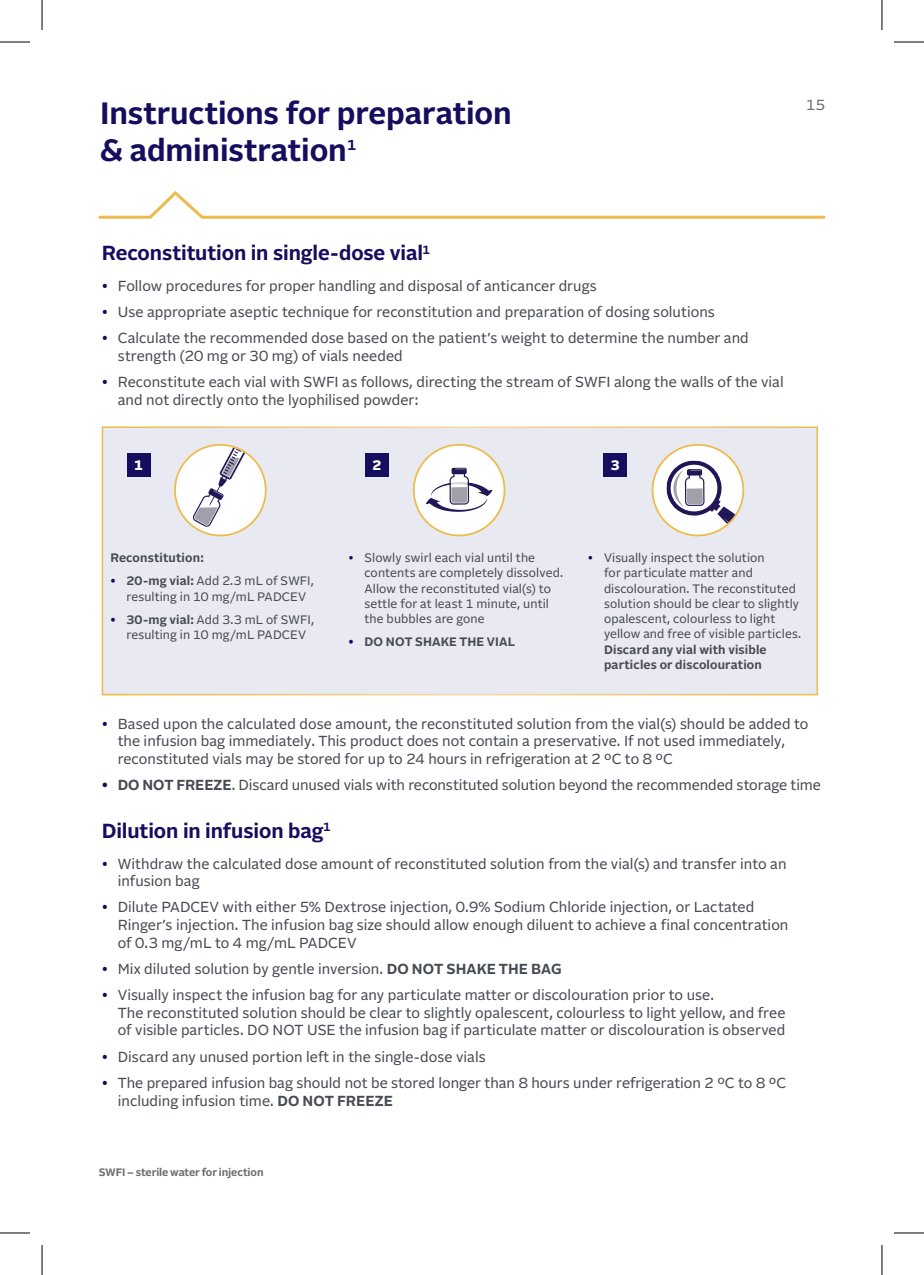
<style>
.page{position:relative;width:924px;height:1275px;background:#fff}
.page>*{position:absolute;margin:0;border:0;box-sizing:border-box;transform-origin:0 0}
.t1{font:700 30.8px/37px "Alrightv 2 Normal LT";letter-spacing:-.005em;color:#150d5e}
.t2{font:700 20.4px "Alrightv 2 Normal LT";letter-spacing:-.005em;color:#150d5e}
.t3{font:14.6px/17.6px "Alrightv 2 Normal LT";color:#464b54}
.t4{font:14.6px "Alrightv 2 Normal LT";color:#6c6d70}
.t5{font:900 13.8px "Alrightv 2 Normal LT";color:#fff}
.t6{font:12.2px/15.2px "Alrightv 2 Normal LT";letter-spacing:.01em;color:#464b54}
.t7{font:700 12.2px/15.2px "Alrightv 2 Normal LT";letter-spacing:.015em;color:#464b54}
.t8{font:700 10.8px "Alrightv 2 Normal LT";letter-spacing:-.01em;color:#6c6d70}
.s1{color:#150d5e}
.s2{font-weight:700;color:#150d5e}
.s3{font-weight:700}
</style>
<div class="page">
<svg style="left:98px;top:191px;width:728px;height:28px"></svg>
<div style="left:102px;top:427px;width:714px;height:267px;background:#e9e9f1"></div>
<div style="left:102px;top:426px;width:715px;height:269px;border:2px solid #fff"></div>
<div style="left:127px;top:453px;width:23px;height:24px;background:#150d5e"></div>
<div style="left:365px;top:453px;width:23px;height:24px;background:#150d5e"></div>
<div style="left:603px;top:453px;width:23px;height:24px;background:#150d5e"></div>
<div style="left:175px;top:445px;width:90px;height:90px;background:#fff;border-radius:50%"></div>
<svg style="left:193px;top:445px;width:64px;height:82px"></svg>
<div style="left:174px;top:444px;width:92px;height:92px;border:2px solid #ecbc4d;border-radius:50%"></div>
<div style="left:652px;top:445px;width:91px;height:90px;background:#fff;border-radius:50%"></div>
<svg style="left:666px;top:460px;width:77px;height:75px"></svg>
<div style="left:651px;top:444px;width:92px;height:92px;border:2px solid #ecbc4d;border-radius:50%"></div>
<div style="left:413px;top:445px;width:91px;height:90px;background:#fff;border-radius:50%"></div>
<svg style="left:426px;top:468px;width:66px;height:44px"></svg>
<div style="left:412px;top:444px;width:93px;height:92px;border:2px solid #ecbc4d;border-radius:50%"></div>
<hr style="left:0;top:42px;width:30px;height:1px;background:#000">
<hr style="left:893px;top:42px;width:30px;height:1px;background:#000">
<hr style="left:0;top:1232px;width:30px;height:1px;background:#000">
<hr style="left:893px;top:1232px;width:30px;height:1px;background:#000">
<hr style="left:42px;top:0;width:1px;height:30px;background:#000">
<hr style="left:42px;top:1245px;width:1px;height:30px;background:#000">
<hr style="left:881px;top:0;width:1px;height:30px;background:#000">
<hr style="left:881px;top:1245px;width:1px;height:30px;background:#000">
<h1 class="t1" style="left:100px;top:93px;width:413px">Instructions for preparation &amp; administration<sup>1</sup></h1>
<p class="t4" style="left:805px;top:95px;width:20px">15</p>
<h2 class="t2" style="left:102px;top:238px;width:330px">Reconstitution in single-dose vial<sup>1</sup></h2>
<p class="t3" style="left:102px;top:276px;width:496px"><span class="s1">•</span> Follow procedures for proper handling and disposal of anticancer drugs</p>
<p class="t3" style="left:102px;top:302px;width:614px"><span class="s1">•</span> Use appropriate aseptic technique for reconstitution and preparation of dosing solutions</p>
<p class="t3" style="left:118px;top:329px;width:632px;text-indent:-16px"><span class="s1">•</span> Calculate the recommended dose based on the patient’s weight to determine the number and strength (20 mg or 30 mg) of vials needed</p>
<p class="t3" style="left:118px;top:373px;width:667px;text-indent:-16px"><span class="s1">•</span> Reconstitute each vial with SWFI as follows, directing the stream of SWFI along the walls of the vial and not directly onto the lyophilised powder:</p>
<p class="t5" style="left:134px;top:455px;width:10px">1</p>
<p class="t5" style="left:372px;top:455px;width:10px">2</p>
<p class="t5" style="left:610px;top:455px;width:10px">3</p>
<p class="t7" style="left:110px;top:549px;width:95px">Reconstitution:</p>
<p class="t6" style="left:126px;top:573px;width:189px;text-indent:-16px"><span class="s2">•</span> <span class="s3">20-mg vial:</span> Add 2.3 mL of SWFI, resulting in 10 mg/mL PADCEV</p>
<p class="t6" style="left:126px;top:611px;width:189px;text-indent:-16px"><span class="s2">•</span> <span class="s3">30-mg vial:</span> Add 3.3 mL of SWFI, resulting in 10 mg/mL PADCEV</p>
<p class="t6" style="left:364px;top:549px;width:200px;text-indent:-16px"><span class="s1">•</span> Slowly swirl each vial until the contents are completely dissolved.<br>Allow the reconstituted vial(s) to settle for at least 1 minute, until the bubbles are gone</p>
<p class="t7" style="left:348px;top:634px;width:168px"><span class="s1">•</span> DO NOT SHAKE THE VIAL</p>
<p class="t6" style="left:603px;top:549px;width:199px;text-indent:-16px"><span class="s1">•</span> Visually inspect the solution<br>for particulate matter and discolouration. The reconstituted solution should be clear to slightly opalescent, colourless to light yellow and free of visible particles.</p>
<p class="t7" style="left:603px;top:641px;width:164px">Discard any vial with visible particles or discolouration</p>
<p class="t3" style="left:118px;top:714px;width:691px;text-indent:-16px"><span class="s1">•</span> Based upon the calculated dose amount, the reconstituted solution from the vial(s) should be added to the infusion bag immediately. This product does not contain a preservative. If not used immediately, reconstituted vials may be stored for up to 24 hours in refrigeration at 2 ºC to 8 ºC</p>
<p class="t3" style="left:102px;top:775px;width:720px"><span class="s2">•</span> <span class="s3">DO NOT FREEZE</span>. Discard unused vials with reconstituted solution beyond the recommended storage time</p>
<h2 class="t2" style="left:102px;top:816px;width:230px">Dilution in infusion bag<sup>1</sup></h2>
<p class="t3" style="left:118px;top:854px;width:670px;text-indent:-16px"><span class="s1">•</span> Withdraw the calculated dose amount of reconstituted solution from the vial(s) and transfer into an infusion bag</p>
<p class="t3" style="left:118px;top:897px;width:672px;text-indent:-16px"><span class="s1">•</span> Dilute PADCEV with either 5% Dextrose injection, 0.9% Sodium Chloride injection, or Lactated<br>Ringer’s injection. The infusion bag size should allow enough diluent to achieve a final concentration of 0.3 mg/mL to 4 mg/mL PADCEV</p>
<p class="t3" style="left:102px;top:959px;width:461px"><span class="s1">•</span> Mix diluted solution by gentle inversion. <span class="s3">DO NOT SHAKE THE BAG</span></p>
<p class="t3" style="left:118px;top:985px;width:668px;text-indent:-16px"><span class="s1">•</span> Visually inspect the infusion bag for any particulate matter or discolouration prior to use.<br>The reconstituted solution should be clear to slightly opalescent, colourless to light yellow, and free of visible particles. DO NOT USE the infusion bag if particulate matter or discolouration is observed</p>
<p class="t3" style="left:102px;top:1047px;width:385px"><span class="s1">•</span> Discard any unused portion left in the single-dose vials</p>
<p class="t3" style="left:118px;top:1073px;width:669px;text-indent:-16px"><span class="s1">•</span> The prepared infusion bag should not be stored longer than 8 hours under refrigeration 2 ºC to 8 ºC including infusion time. <span class="s3">DO NOT FREEZE</span></p>
<p class="t8" style="left:99px;top:1164px;width:166px">SWFI – sterile water for injection</p>
</div>
